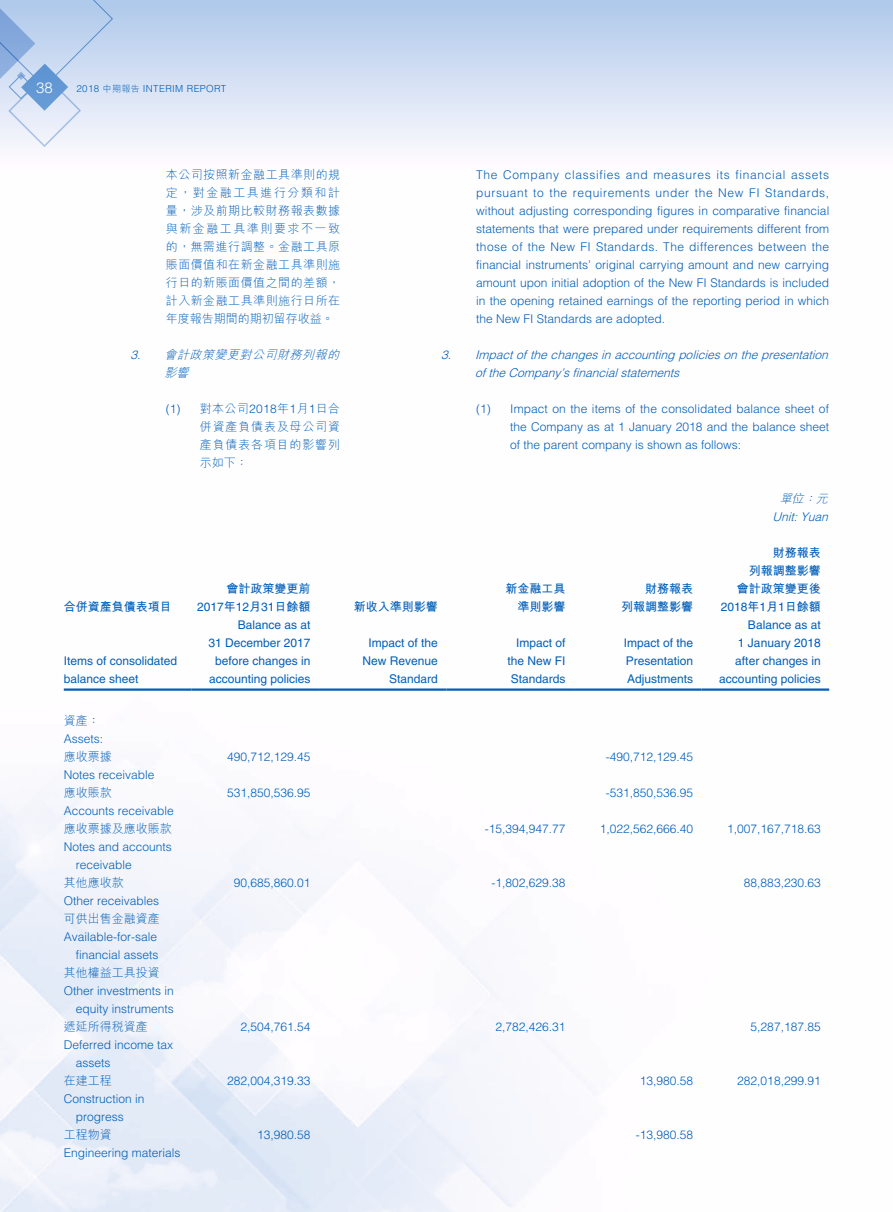
<style>
.page{position:relative;width:893px;height:1212px;background:#fff}
.page>*{position:absolute;margin:0;border:0;box-sizing:border-box;transform-origin:0 0}
.t1{font:300 15px "Helvetica LT Std";color:#fff}
.t2{font:300 12px/18px "Helvetica LT Std";color:#005fb9}
.t3{font:12px/18px "Helvetica LT Std";color:#005fb9;text-align:right}
.t4{font:300 12px/18px "M Hei HK";color:#005fb9;text-align:justify}
.t5{font:italic 300 12px/18px "Helvetica LT Std";color:#005fb9}
.t6{font:700 12px/18px "M Hei HK";color:#005fb9;text-align:right}
.t7{font:italic 300 12px/18px "M Hei HK";color:#005fb9}
.t8{font:300 9.75px "Helvetica LT Std";letter-spacing:.035em;color:#005fb9}
.s1{font-family:"M Hei HK";font-size:9px}
.s2{font-family:"Helvetica LT Std"}
.s3{font-family:"M Hei HK"}
.s4{font-family:"M Hei HK";font-weight:700}
</style>
<div class="page">
<div style="left:0;top:0;width:893px;height:180px;background:linear-gradient(to bottom,#acc7ea,#fff)"></div>
<hr style="left:64px;top:688px;width:127px;height:3px;background:#005fb9">
<hr style="left:191px;top:688px;width:128px;height:3px;background:#005fb9">
<hr style="left:319px;top:688px;width:127px;height:3px;background:#005fb9">
<hr style="left:446px;top:688px;width:128px;height:3px;background:#005fb9">
<hr style="left:574px;top:688px;width:128px;height:3px;background:#005fb9">
<hr style="left:702px;top:688px;width:127px;height:3px;background:#005fb9">
<p class="t1" style="left:36px;top:78px;width:18px">38</p>
<p class="t8" style="left:77px;top:83px;width:151px">2018 <span class="s1">中期報告</span> INTERIM REPORT</p>
<p class="t4" style="left:166px;top:165px;width:176px">本公司按照新金融工具準則的規定，對金融工具進行分類和計量，涉及前期比較財務報表數據與新金融工具準則要求不一致的，無需進行調整。金融工具原賬面價值和在新金融工具準則施行日的新賬面價值之間的差額，計入新金融工具準則施行日所在年度報告期間的期初留存收益。</p>
<p class="t7" style="left:165px;top:345px;width:179px;text-indent:-34px"><span class="s2">3.</span> 會計政策變更對公司財務列報的影響</p>
<p class="t2" style="left:166px;top:399px;width:176px">(1) <span class="s3">對本公司</span>2018<span class="s3">年</span>1<span class="s3">月</span>1<span class="s3">日合</span></p>
<p class="t4" style="left:200px;top:417px;width:142px">併資產負債表及母公司資產負債表各項目的影響列示如下：</p>
<p class="t2" style="left:476px;top:165px;width:355px;text-align:justify">The Company classifies and measures its financial assets pursuant to the requirements under the New FI Standards, without adjusting corresponding figures in comparative financial statements that were prepared under requirements different from those of the New FI Standards. The differences between the financial instruments’ original carrying amount and new carrying amount upon initial adoption of the New FI Standards is included in the opening retained earnings of the reporting period in which the New FI Standards are adopted.</p>
<p class="t5" style="left:475px;top:345px;width:358px;text-indent:-34px">3. Impactofthechangesinaccountingpoliciesonthepresentation oftheCompany’sfinancialstatements</p>
<p class="t2" style="left:510px;top:399px;width:320px;text-align:justify;text-indent:-34px">(1) Impact on the items of the consolidated balance sheet of the Company as at 1 January 2018 and the balance sheet of the parent company is shown as follows:</p>
<p class="t7" style="left:780px;top:489px;width:53px">單位：元</p>
<p class="t5" style="left:773px;top:507px;width:61px">Unit:Yuan</p>
<p class="t6" style="left:64px;top:596px;width:109px">合併資產負債表項目</p>
<p class="t3" style="left:64px;top:651px;width:115px;text-align:left">Items of consolidated balance sheet</p>
<p class="t6" style="left:226px;top:578px;width:85px">會計政策變更前</p>
<p class="t3" style="left:197px;top:597px;width:115px">2017<span class="s4">年</span>12<span class="s4">月</span>31<span class="s4">日餘額</span></p>
<p class="t6" style="left:354px;top:596px;width:86px">新收入準則影響</p>
<p class="t6" style="left:506px;top:578px;width:61px">新金融工具準則影響</p>
<p class="t6" style="left:621px;top:578px;width:73px">財務報表<br>列報調整影響</p>
<p class="t3" style="left:208px;top:615px;width:104px">Balance as at<br>31 December 2017 before changes in accounting policies</p>
<p class="t3" style="left:363px;top:633px;width:77px">Impact of the<br>New Revenue<br>Standard</p>
<p class="t3" style="left:507px;top:633px;width:60px;text-align:justify;text-indent:9px">Impact of the New FI Standards</p>
<p class="t3" style="left:624px;top:633px;width:71px;text-align:justify">Impact of the Presentation Adjustments</p>
<p class="t6" style="left:737px;top:542px;width:85px">財務報表<br>列報調整影響會計政策變更後</p>
<p class="t3" style="left:721px;top:597px;width:102px">2018<span class="s4">年</span>1<span class="s4">月</span>1<span class="s4">日餘額</span></p>
<p class="t3" style="left:719px;top:615px;width:103px">Balance as at<br>1 January 2018 after changes in accounting policies</p>
<p class="t4" style="left:64px;top:712px;width:37px">資產：</p>
<p class="t2" style="left:64px;top:730px;width:41px">Assets:</p>
<p class="t4" style="left:64px;top:748px;width:49px">應收票據</p>
<p class="t2" style="left:227px;top:748px;width:85px">490,712,129.45</p>
<p class="t2" style="left:606px;top:748px;width:89px">-490,712,129.45</p>
<p class="t2" style="left:64px;top:766px;width:92px">Notes receivable</p>
<p class="t4" style="left:64px;top:784px;width:49px">應收賬款</p>
<p class="t2" style="left:227px;top:784px;width:85px">531,850,536.95</p>
<p class="t2" style="left:606px;top:784px;width:89px">-531,850,536.95</p>
<p class="t2" style="left:64px;top:802px;width:112px">Accounts receivable</p>
<p class="t4" style="left:64px;top:820px;width:109px">應收票據及應收賬款</p>
<p class="t2" style="left:485px;top:820px;width:82px">-15,394,947.77</p>
<p class="t2" style="left:600px;top:820px;width:95px">1,022,562,666.40</p>
<p class="t2" style="left:727px;top:820px;width:95px">1,007,167,718.63</p>
<p class="t2" style="left:76px;top:838px;width:98px;text-indent:-12px">Notes and accounts receivable</p>
<p class="t4" style="left:64px;top:874px;width:61px">其他應收款</p>
<p class="t2" style="left:234px;top:874px;width:78px">90,685,860.01</p>
<p class="t2" style="left:491px;top:874px;width:76px">-1,802,629.38</p>
<p class="t2" style="left:744px;top:874px;width:78px">88,883,230.63</p>
<p class="t2" style="left:64px;top:892px;width:97px">Other receivables</p>
<p class="t4" style="left:64px;top:910px;width:97px">可供出售金融資產</p>
<p class="t2" style="left:64px;top:928px;width:96px;text-align:right">Available-for-sale financial assets</p>
<p class="t4" style="left:64px;top:964px;width:97px">其他權益工具投資</p>
<p class="t2" style="left:64px;top:982px;width:112px;text-align:right">Other investments in equity instruments</p>
<p class="t4" style="left:64px;top:1018px;width:85px">遞延所得稅資產</p>
<p class="t2" style="left:240px;top:1018px;width:72px">2,504,761.54</p>
<p class="t2" style="left:495px;top:1018px;width:72px">2,782,426.31</p>
<p class="t2" style="left:751px;top:1018px;width:72px">5,287,187.85</p>
<p class="t2" style="left:76px;top:1036px;width:99px;text-indent:-12px">Deferred income tax assets</p>
<p class="t4" style="left:64px;top:1072px;width:49px">在建工程</p>
<p class="t2" style="left:227px;top:1072px;width:85px">282,004,319.33</p>
<p class="t2" style="left:640px;top:1072px;width:55px">13,980.58</p>
<p class="t2" style="left:737px;top:1072px;width:85px">282,018,299.91</p>
<p class="t2" style="left:76px;top:1090px;width:70px;text-indent:-12px">Construction in progress</p>
<p class="t4" style="left:64px;top:1126px;width:49px">工程物資</p>
<p class="t2" style="left:257px;top:1126px;width:55px">13,980.58</p>
<p class="t2" style="left:636px;top:1126px;width:59px">-13,980.58</p>
<p class="t2" style="left:64px;top:1144px;width:118px">Engineering materials</p>
</div>
